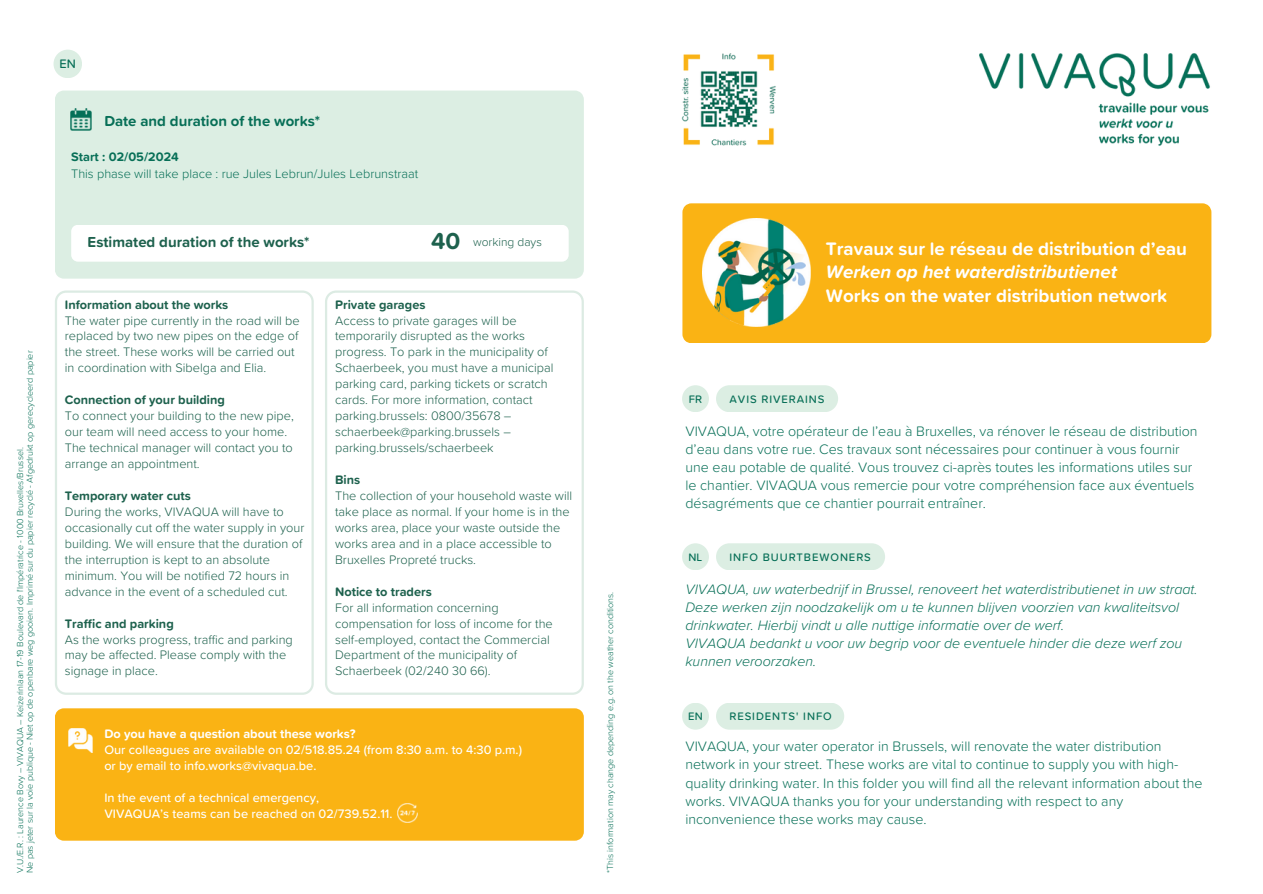
<style>
.page{position:relative;width:1263px;height:894px;background:#fff}
.page>*{position:absolute;margin:0;border:0;box-sizing:border-box;transform-origin:0 0}
.t1{font:700 24px "Proxima Soft";color:#1d614d}
.t2{font:700 18.75px/23.7px "Proxima Soft";color:#fff}
.t3{font:700 15px "Proxima Soft";color:#1d614d}
.t4{font:700 15px "Proxima Soft";color:#076f57}
.t5{font:300 14.25px/18px "Proxima Soft";color:#076f57}
.t6{font:italic 300 14.25px/18px "Proxima Soft";color:#076f57}
.t7{font:300 12.75px/15.9px "Proxima Soft";color:#1d614d}
.t8{font:500 12.75px/15.9px "Proxima Soft";color:#fff}
.t9{font:300 12.75px "Proxima Soft";color:#076f57}
.t10{font:700 12.75px "Proxima Soft";color:#076f57}
.t11{font:500 12.75px "Proxima Soft";color:#076f57}
.t12{font:300 12px "Proxima Soft";color:#1d614d}
.t13{font:500 11.25px "Proxima Soft";letter-spacing:.085em;color:#076f57}
.t14{font:300 9px "Proxima Soft";color:#076f57}
.s1{font-weight:700}
.s2{font-style:italic}
</style>
<div class="page">
<svg style="left:55px;top:290px;width:259px;height:404px"></svg>
<svg style="left:325px;top:290px;width:259px;height:404px"></svg>
<div style="left:55px;top:708px;width:529px;height:132px;background:#fab314"></div>
<div style="left:682px;top:203px;width:529px;height:140px;background:#fab314"></div>
<img style="left:681px;top:53px;width:95px;height:93px">
<img style="left:980px;top:53px;width:230px;height:93px">
<div style="left:54px;top:50px;width:28px;height:28px;background:#dceee3;border-radius:50%"></div>
<div style="left:682px;top:702px;width:27px;height:27px;background:#dceee3;border-radius:50%"></div>
<div style="left:682px;top:543px;width:27px;height:27px;background:#dceee3;border-radius:50%"></div>
<div style="left:682px;top:385px;width:27px;height:27px;background:#dceee3;border-radius:50%"></div>
<div style="left:716px;top:702px;width:128px;height:27px;background:#dceee3;border-radius:13px"></div>
<div style="left:716px;top:543px;width:169px;height:27px;background:#dceee3;border-radius:13px"></div>
<div style="left:716px;top:385px;width:122px;height:27px;background:#dceee3;border-radius:13px"></div>
<div style="left:55px;top:90px;width:528px;height:188px;background:#dceee3"></div>
<svg style="left:71px;top:225px;width:498px;height:36px"></svg>
<img style="left:71px;top:109px;width:20px;height:21px">
<img style="left:69px;top:728px;width:23px;height:24px">
<img style="left:703px;top:218px;width:108px;height:108px">
<img style="left:398px;top:803px;width:19px;height:19px">
<h3 class="t14" style="left:26px;top:872px;width:524px;rotate:-90deg">Ne pas jeter sur la voie publique - Niet op de openbare weg gooien. Imprimé sur du papier recyclé - Afgedrukt op gerecycleerd papier</h3>
<p class="t14" style="left:16px;top:872px;width:427px;rotate:-90deg">V.U./E.R. : Laurence Bovy – VIVAQUA – Keizerinlaan 17-19 Boulevard de l'Impératrice - 1000 Bruxelles/Brussel.</p>
<p class="t11" style="left:60px;top:58px;width:18px">EN</p>
<p class="t4" style="left:104px;top:114px;width:217px">Date and duration of the works*</p>
<h5 class="t10" style="left:71px;top:151px;width:109px">Start : 02/05/2024</h5>
<h6 class="t9" style="left:71px;top:167px;width:349px">This phase will take place : rue Jules Lebrun/Jules Lebrunstraat</h6>
<h6 class="t3" style="left:88px;top:235px;width:223px">Estimated duration of the works*</h6>
<h6 class="t1" style="left:431px;top:230px;width:31px">40</h6>
<p class="t12" style="left:473px;top:236px;width:70px">working days</p>
<h4 class="t7" style="left:65px;top:297px;width:236px"><span class="s1">Information about the works<br></span>The water pipe currently in the road will be replaced by two new pipes on the edge of the street. These works will be carried out in coordination with Sibelga and Elia.</h4>
<p class="t7" style="left:65px;top:392px;width:231px"><span class="s1">Connection of your building<br></span>To connect your building to the new pipe, our team will need access to your home.<br>The technical manager will contact you to arrange an appointment.</p>
<h2 class="t7" style="left:65px;top:488px;width:241px"><span class="s1">Temporary water cuts<br></span>During the works, VIVAQUA will have to occasionally cut off the water supply in your building. We will ensure that the duration of the interruption is kept to an absolute minimum. You will be notified 72 hours in advance in the event of a scheduled cut.</h2>
<h5 class="t7" style="left:65px;top:615px;width:229px"><span class="s1">Traffic and parking<br></span>As the works progress, traffic and parking may be affected. Please comply with the signage in place.</h5>
<h6 class="t7" style="left:335px;top:297px;width:220px"><span class="s1">Private garages<br></span>Access to private garages will be temporarily disrupted as the works progress. To park in the municipality of Schaerbeek, you must have a municipal parking card, parking tickets or scratch cards. For more information, contact parking.brussels: 0800/35678 – schaerbeek@parking.brussels – parking.brussels/schaerbeek</h6>
<h2 class="t7" style="left:335px;top:472px;width:239px"><span class="s1">Bins<br></span>The collection of your household waste will take place as normal. If your home is in the works area, place your waste outside the works area and in a place accessible to<br>Bruxelles Propreté trucks.</h2>
<p class="t7" style="left:335px;top:584px;width:219px"><span class="s1">Notice to traders<br></span>For all information concerning compensation for loss of income for the self-employed, contact the Commercial<br>Department of the municipality of<br>Schaerbeek (02/240 30 66).</p>
<p class="t8" style="left:104px;top:726px;width:419px"><span class="s1">Do you have a question about these works?<br></span>Our colleagues are available on 02/518.85.24 (from 8:30 a.m. to 4:30 p.m.) or by email to info.works@vivaqua.be.</p>
<h5 class="t8" style="left:104px;top:790px;width:290px">In the event of a technical emergency,<br>VIVAQUA’s teams can be reached on 02/739.52.11.</h5>
<p class="t14" style="left:606px;top:872px;width:283px;rotate:-90deg">*This information may change depending e.g. on the weather conditions.</p>
<p class="t2" style="left:826px;top:237px;width:363px">Travaux sur le réseau de distribution d’eau<br><span class="s2">Werken op het waterdistributienet<br></span>Works on the water distribution network</p>
<p class="t13" style="left:689px;top:393px;width:15px">FR</p>
<p class="t13" style="left:729px;top:393px;width:97px">AVIS RIVERAINS</p>
<h6 class="t5" style="left:685px;top:422px;width:514px">VIVAQUA, votre opérateur de l’eau à Bruxelles, va rénover le réseau de distribution d’eau dans votre rue. Ces travaux sont nécessaires pour continuer à vous fournir une eau potable de qualité. Vous trouvez ci-après toutes les informations utiles sur le chantier. VIVAQUA vous remercie pour votre compréhension face aux éventuels désagréments que ce chantier pourrait entraîner.</h6>
<p class="t13" style="left:689px;top:551px;width:15px">NL</p>
<p class="t13" style="left:729px;top:551px;width:143px">INFO BUURTBEWONERS</p>
<h3 class="t6" style="left:685px;top:580px;width:514px">VIVAQUA, uw waterbedrijf in Brussel, renoveert het waterdistributienet in uw straat.<br>Deze werken zijn noodzakelijk om u te kunnen blijven voorzien van kwaliteitsvol drinkwater. Hierbij vindt u alle nuttige informatie over de werf.<br>VIVAQUA bedankt u voor uw begrip voor de eventuele hinder die deze werf zou kunnen veroorzaken.</h3>
<p class="t13" style="left:688px;top:711px;width:16px">EN</p>
<h1 class="t13" style="left:729px;top:711px;width:104px">RESIDENTS' INFO</h1>
<p class="t5" style="left:685px;top:738px;width:519px">VIVAQUA, your water operator in Brussels, will renovate the water distribution network in your street. These works are vital to continue to supply you with high&shy;quality drinking water. In this folder you will find all the relevant information about the works. VIVAQUA thanks you for your understanding with respect to any inconvenience these works may cause.</p>
</div>
